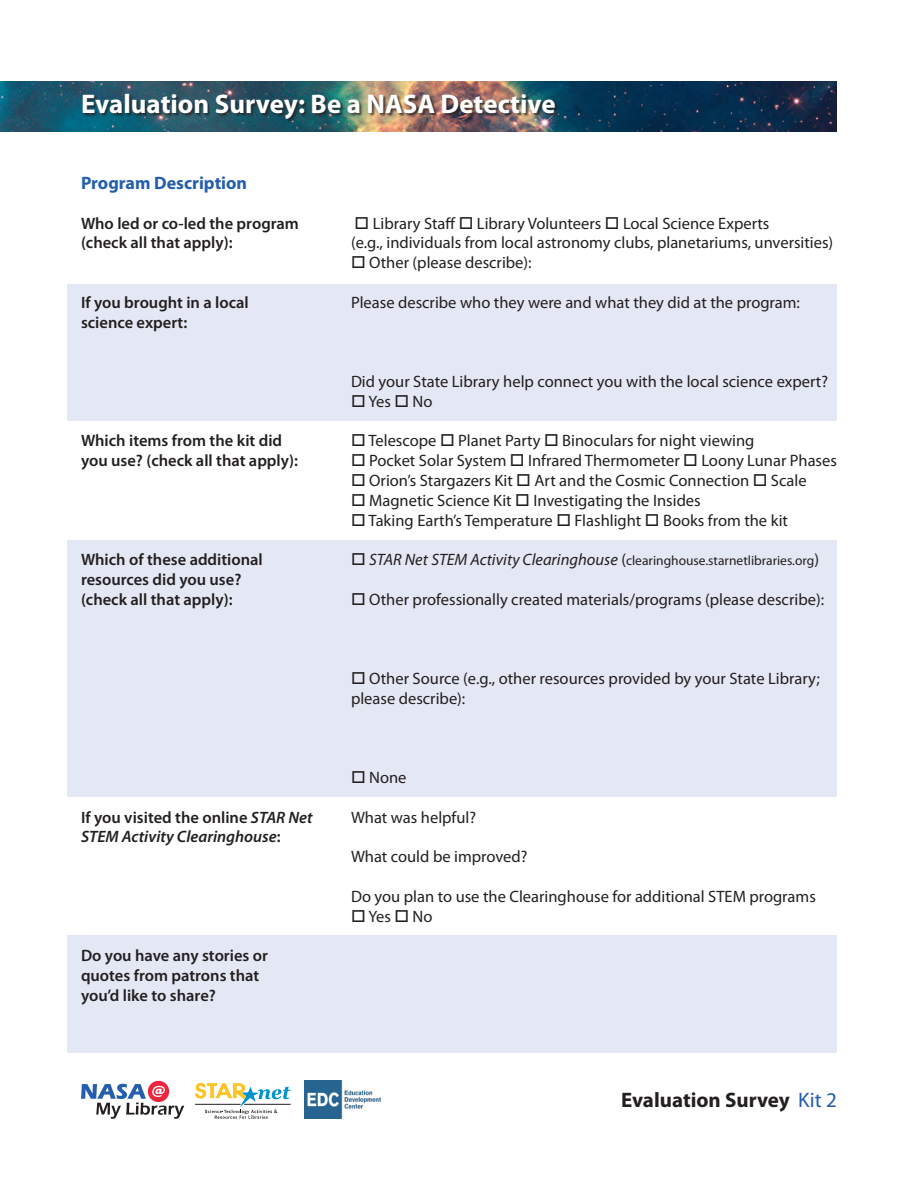
<style>
.page{position:relative;width:918px;height:1188px;background:#fff}
.page>*{position:absolute;margin:0;border:0;box-sizing:border-box;transform-origin:0 0}
.t1{font:700 27px "Myriad Pro";color:#fff}
.t2{font:700 21px "Myriad Pro";color:#231f20}
.t3{font:700 18px "Myriad Pro";color:#245eac}
.t4{font:16.5px "Myriad Pro";color:#231f20}
.t5{font:600 16.5px "Myriad Pro";color:#231f20}
.t6{font:italic 600 16.5px "Myriad Pro";color:#231f20}
.t7{font:13.5px "Myriad Pro";color:#231f20}
.s1{font-style:italic;font-size:16.5px}
.s2{font-size:16.5px}
.s3{font-style:italic}
.s4{font-style:normal}
.s5{font-weight:400;color:#245eac}
</style>
<div class="page">
<div style="left:68px;top:935px;width:769px;height:118px;background:#e4e7f4"></div>
<div style="left:68px;top:540px;width:769px;height:257px;background:#e4e7f4"></div>
<div style="left:68px;top:284px;width:769px;height:137px;background:#e4e7f4"></div>
<img style="left:0;top:81px;width:837px;height:51px">
<div style="left:83px;top:94px;width:476px;height:29px;background:#231f20;opacity:.75"></div>
<div style="left:148px;top:1081px;width:21px;height:21px;background:#ed253d;border-radius:50%"></div>
<svg style="left:81px;top:1084px;width:103px;height:35px"></svg>
<svg style="left:195px;top:1083px;width:96px;height:36px"></svg>
<img style="left:305px;top:1081px;width:76px;height:38px">
<p class="t1" style="left:81px;top:87px;width:476px">Evaluation Survey: Be a NASA Detective</p>
<p class="t3" style="left:81px;top:171px;width:168px">Program Description</p>
<p class="t5" style="left:81px;top:213px;width:219px">Who led or co-led the program</p>
<p class="t4" style="left:354px;top:213px;width:417px">□ Library Staff □ Library Volunteers □ Local Science Experts</p>
<p class="t5" style="left:81px;top:232px;width:153px">(check all that apply):</p>
<p class="t4" style="left:351px;top:233px;width:484px">(e.g., individuals from local astronomy clubs, planetariums, unversities)</p>
<p class="t4" style="left:351px;top:252px;width:182px">□ Other (please describe):</p>
<p class="t5" style="left:81px;top:292px;width:169px">If you brought in a local</p>
<p class="t4" style="left:351px;top:292px;width:450px">Please describe who they were and what they did at the program:</p>
<p class="t5" style="left:81px;top:312px;width:108px">science expert:</p>
<p class="t4" style="left:351px;top:371px;width:479px">Did your State Library help connect you with the local science expert?</p>
<p class="t4" style="left:351px;top:391px;width:83px">□ Yes □ No</p>
<p class="t5" style="left:81px;top:430px;width:203px">Which items from the kit did</p>
<p class="t4" style="left:351px;top:431px;width:405px">□ Telescope □ Planet Party □ Binoculars for night viewing</p>
<p class="t5" style="left:81px;top:450px;width:218px">you use? (check all that apply):</p>
<p class="t4" style="left:351px;top:450px;width:487px">□ Pocket Solar System □ Infrared Thermometer □ Loony Lunar Phases</p>
<p class="t4" style="left:351px;top:470px;width:457px">□ Orion’s Stargazers Kit □ Art and the Cosmic Connection □ Scale</p>
<p class="t4" style="left:351px;top:490px;width:351px">□ Magnetic Science Kit □ Investigating the Insides</p>
<p class="t4" style="left:351px;top:510px;width:439px">□ Taking Earth’s Temperature □ Flashlight □ Books from the kit</p>
<p class="t5" style="left:81px;top:549px;width:183px">Which of these additional</p>
<p class="t7" style="left:351px;top:552px;width:470px">□ <span class="s1">STAR Net STEM Activity Clearinghouse</span> <span class="s2">(</span>clearinghouse.starnetlibraries.org<span class="s2">)</span></p>
<p class="t5" style="left:81px;top:569px;width:162px">resources did you use?</p>
<p class="t5" style="left:81px;top:589px;width:153px">(check all that apply):</p>
<p class="t4" style="left:351px;top:589px;width:475px">□ Other professionally created materials/programs (please describe):</p>
<p class="t4" style="left:351px;top:668px;width:470px">□ Other Source (e.g., other resources provided by your State Library;</p>
<p class="t4" style="left:351px;top:688px;width:116px">please describe):</p>
<p class="t4" style="left:351px;top:767px;width:57px">□ None</p>
<p class="t5" style="left:81px;top:807px;width:233px">If you visited the online <span class="s3">STAR Net</span></p>
<p class="t4" style="left:351px;top:807px;width:127px">What was helpful?</p>
<p class="t6" style="left:81px;top:826px;width:201px">STEM Activity Clearinghouse<span class="s4">:</span></p>
<p class="t4" style="left:351px;top:846px;width:178px">What could be improved?</p>
<p class="t4" style="left:351px;top:886px;width:466px">Do you plan to use the Clearinghouse for additional STEM programs</p>
<p class="t4" style="left:351px;top:906px;width:83px">□ Yes □ No</p>
<p class="t5" style="left:81px;top:945px;width:189px">Do you have any stories or</p>
<p class="t5" style="left:81px;top:965px;width:180px">quotes from patrons that</p>
<p class="t5" style="left:81px;top:985px;width:136px">you’d like to share?</p>
<p class="t2" style="left:621px;top:1086px;width:217px">Evaluation Survey <span class="s5">Kit 2</span></p>
</div>
